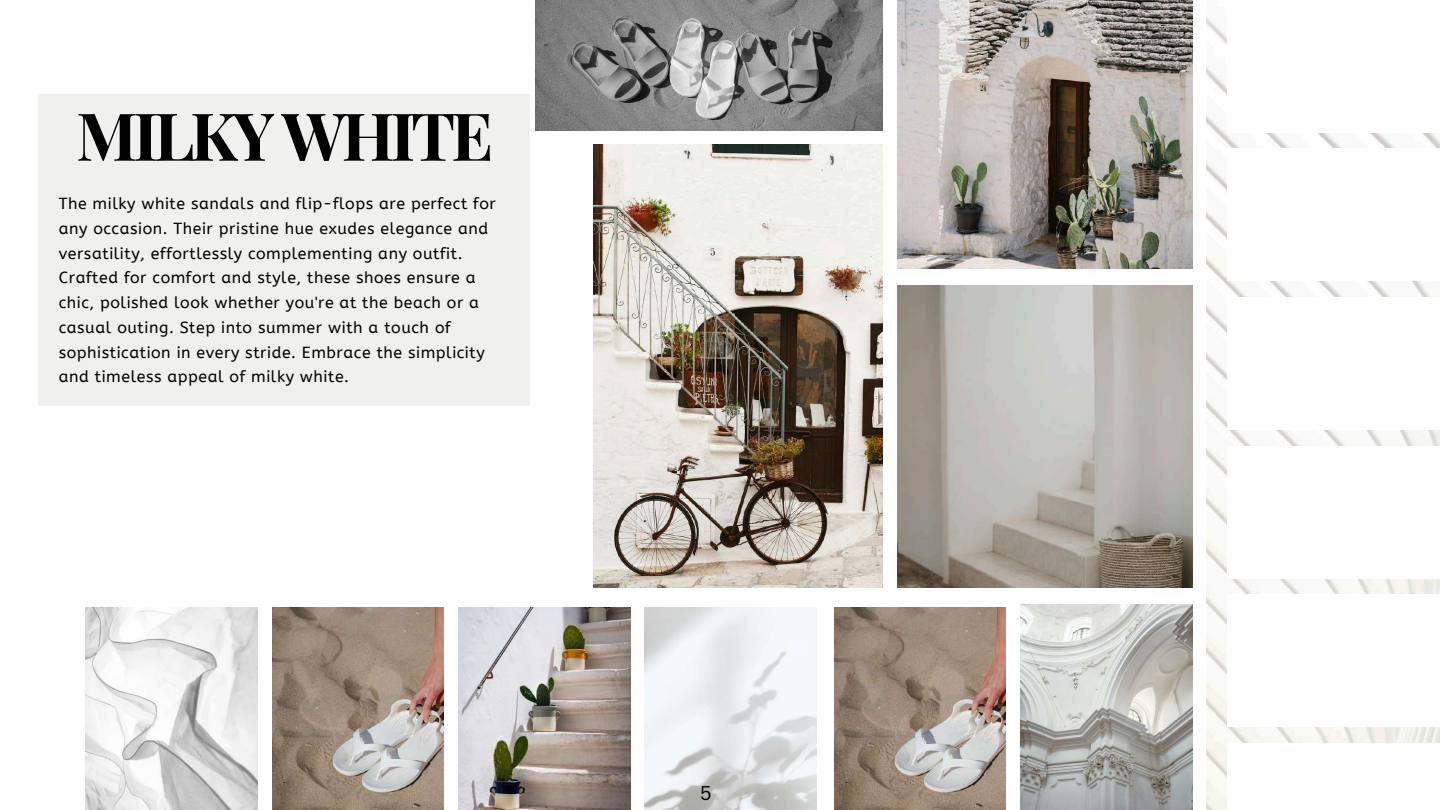
<style>
.page{position:relative;width:1440px;height:810px;background:#fff}
.page>*{position:absolute;margin:0;border:0;box-sizing:border-box;transform-origin:0 0}
.t1{font:700 66.1px "Playfair Display";letter-spacing:-.06em;color:#000}
.t2{font:19.4px "Canva Sans";color:#000}
.t3{font:16px/24.8px "A Bee Zee";letter-spacing:.035em;color:#000}
</style>
<div class="page">
<img style="left:645px;top:607px;width:172px;height:203px">
<img style="left:536px;top:0;width:347px;height:130px">
<img style="left:593px;top:144px;width:290px;height:444px">
<img style="left:897px;top:0;width:295px;height:268px">
<img style="left:1207px;top:18px;width:233px;height:792px">
<div style="left:1227px;top:297px;width:213px;height:133px;background:#fff"></div>
<div style="left:1227px;top:446px;width:213px;height:132px;background:#fff"></div>
<div style="left:1227px;top:594px;width:213px;height:133px;background:#fff"></div>
<div style="left:1227px;top:149px;width:213px;height:132px;background:#fff"></div>
<div style="left:1227px;top:743px;width:213px;height:67px;background:#fff"></div>
<div style="left:1227px;top:0;width:213px;height:133px;background:#fff"></div>
<img style="left:834px;top:607px;width:172px;height:203px">
<img style="left:898px;top:285px;width:294px;height:303px">
<img style="left:1021px;top:605px;width:171px;height:205px">
<img style="left:86px;top:607px;width:171px;height:203px">
<img style="left:272px;top:607px;width:172px;height:203px">
<img style="left:458px;top:607px;width:172px;height:203px">
<div style="left:38px;top:95px;width:492px;height:311px;background:#f0f0ef"></div>
<h1 class="t1" style="left:76px;top:89px;width:419px">MILKY WHITE</h1>
<p class="t3" style="left:59px;top:191px;width:439px">The milky white sandals and flip-flops are perfect for any occasion. Their pristine hue exudes elegance and versatility, effortlessly complementing any outfit.<br>Crafted for comfort and style, these shoes ensure a chic, polished look whether you're at the beach or a casual outing. Step into summer with a touch of sophistication in every stride. Embrace the simplicity and timeless appeal of milky white.</p>
<p class="t2" style="left:700px;top:780px;width:13px">5</p>
</div>
